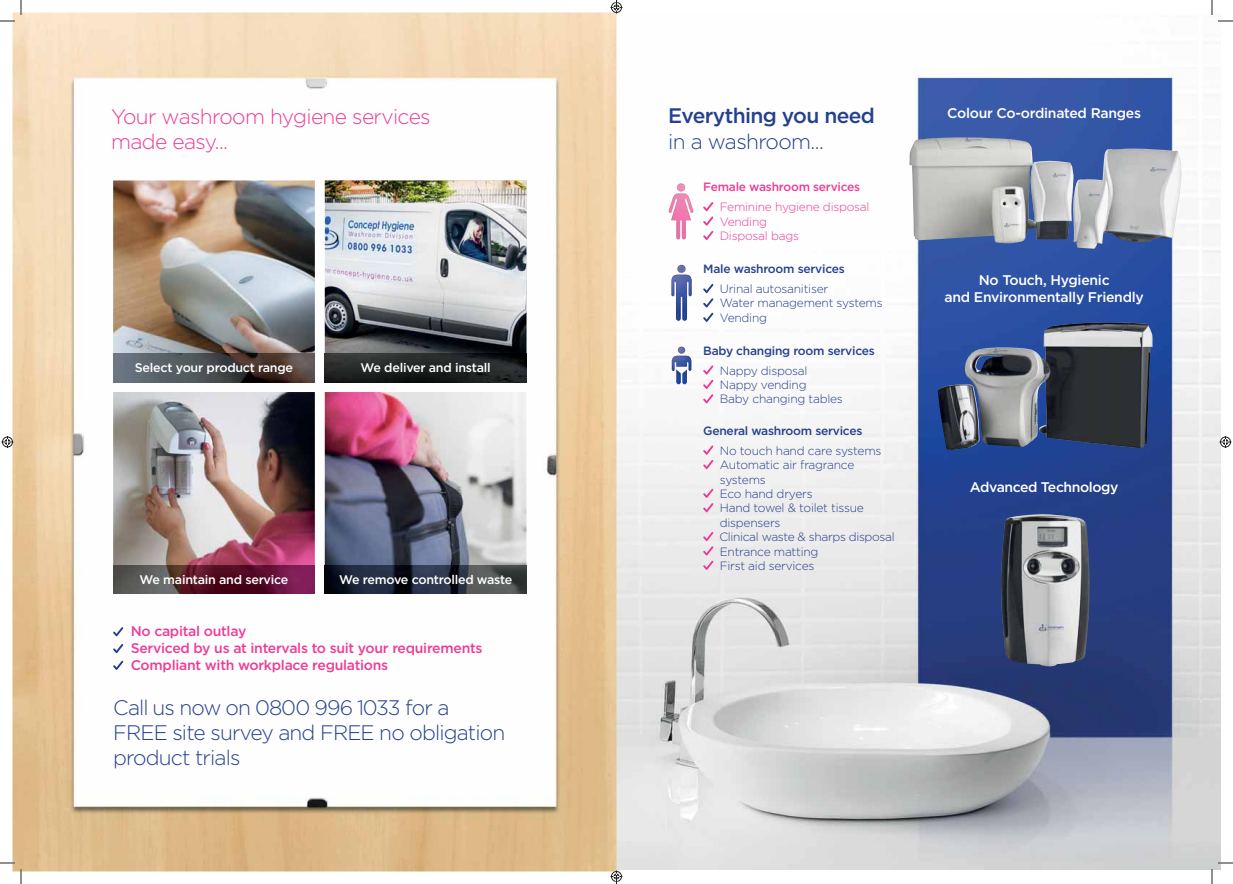
<style>
.page{position:relative;width:1233px;height:884px;background:#fff}
.page>*{position:absolute;margin:0;border:0;box-sizing:border-box;transform-origin:0 0}
.t1{font:300 21px/25.2px "Gotham HTF";letter-spacing:-.04em;color:#25408e}
.t2{font:300 21px/25.2px "Gotham HTF";letter-spacing:-.03em;color:#ee3c96}
.t3{font:500 21px "Gotham HTF";letter-spacing:-.03em;color:#25408e}
.t4{font:500 14px/16.8px "Gotham HTF";letter-spacing:-.02em;color:#ee3c96}
.t5{font:500 14px/16.8px "Gotham HTF";letter-spacing:-.02em;color:#fff;text-align:center}
.t6{font:500 12.5px "Gotham HTF";letter-spacing:-.02em;color:#fff}
.t7{font:300 12px/14.4px "Gotham HTF";letter-spacing:-.02em;color:#25408e}
.t8{font:500 12px "Gotham HTF";letter-spacing:-.02em;color:#25408e}
.t9{font:300 12px/14.4px "Gotham HTF";letter-spacing:-.02em;color:#ee3c96}
.t10{font:500 12px "Gotham HTF";letter-spacing:-.02em;color:#ee3c96}
</style>
<div class="page">
<img style="left:616px;top:12px;width:604px;height:857px">
<img style="left:12px;top:13px;width:604px;height:858px">
<svg style="left:113px;top:627px;width:10px;height:9px"></svg>
<svg style="left:113px;top:644px;width:10px;height:9px"></svg>
<svg style="left:113px;top:661px;width:10px;height:9px"></svg>
<svg style="left:703px;top:445px;width:10px;height:24px"></svg>
<svg style="left:703px;top:489px;width:10px;height:23px"></svg>
<svg style="left:703px;top:532px;width:10px;height:23px"></svg>
<svg style="left:703px;top:561px;width:10px;height:9px"></svg>
<img style="left:113px;top:180px;width:202px;height:174px">
<img style="left:113px;top:392px;width:202px;height:173px">
<img style="left:325px;top:180px;width:201px;height:174px">
<img style="left:325px;top:392px;width:201px;height:173px">
<svg style="left:703px;top:202px;width:10px;height:38px"></svg>
<img style="left:668px;top:183px;width:26px;height:56px">
<svg style="left:703px;top:284px;width:10px;height:23px"></svg>
<svg style="left:703px;top:313px;width:10px;height:9px"></svg>
<img style="left:671px;top:265px;width:21px;height:56px">
<svg style="left:703px;top:365px;width:10px;height:38px"></svg>
<img style="left:671px;top:346px;width:21px;height:38px">
<img style="left:937px;top:322px;width:215px;height:128px">
<img style="left:909px;top:137px;width:273px;height:112px">
<img style="left:113px;top:354px;width:202px;height:28px">
<img style="left:113px;top:565px;width:202px;height:29px">
<img style="left:325px;top:354px;width:201px;height:28px">
<img style="left:325px;top:565px;width:201px;height:29px">
<img style="left:1000px;top:514px;width:89px;height:152px">
<svg style="left:1218px;top:20px;width:15px;height:2px"></svg>
<svg style="left:1218px;top:862px;width:15px;height:2px"></svg>
<svg style="left:0;top:0;width:22px;height:22px"></svg>
<svg style="left:0;top:862px;width:22px;height:22px"></svg>
<svg style="left:1211px;top:0;width:1px;height:15px"></svg>
<svg style="left:1211px;top:869px;width:1px;height:15px"></svg>
<svg style="left:2px;top:436px;width:12px;height:12px"></svg>
<svg style="left:1219px;top:436px;width:12px;height:12px"></svg>
<svg style="left:610px;top:0;width:12px;height:13px"></svg>
<svg style="left:610px;top:870px;width:12px;height:14px"></svg>
<h1 class="t2" style="left:111px;top:105px;width:321px">Your washroom hygiene services made easy...</h1>
<h1 class="t3" style="left:668px;top:108px;width:208px">Everything you need</h1>
<h1 class="t1" style="left:668px;top:130px;width:157px">in a washroom...</h1>
<p class="t6" style="left:135px;top:363px;width:160px">Select your product range</p>
<p class="t6" style="left:360px;top:363px;width:132px">We deliver and install</p>
<p class="t6" style="left:140px;top:574px;width:150px">We maintain and service</p>
<p class="t6" style="left:339px;top:574px;width:175px">We remove controlled waste</p>
<p class="t4" style="left:131px;top:624px;width:353px">No capital outlay<br>Serviced by us at intervals to suit your requirements<br>Compliant with workplace regulations</p>
<h1 class="t1" style="left:113px;top:696px;width:394px">Call us now on 0800 996 1033 for a<br>FREE site survey and FREE no obligation product trials</h1>
<p class="t10" style="left:703px;top:182px;width:158px">Female washroom services</p>
<p class="t9" style="left:720px;top:201px;width:151px">Feminine hygiene disposal<br>Vending<br>Disposal bags</p>
<p class="t8" style="left:703px;top:264px;width:143px">Male washroom services</p>
<p class="t7" style="left:720px;top:282px;width:164px">Urinal autosanitiser<br>Water management systems<br>Vending</p>
<p class="t8" style="left:703px;top:346px;width:173px">Baby changing room services</p>
<p class="t7" style="left:720px;top:364px;width:125px">Nappy disposal<br>Nappy vending<br>Baby changing tables</p>
<p class="t8" style="left:703px;top:426px;width:161px">General washroom services</p>
<p class="t7" style="left:719px;top:444px;width:177px">No touch hand care systems<br>Automatic air fragrance systems<br>Eco hand dryers<br>Hand towel &amp; toilet tissue dispensers<br>Clinical waste &amp; sharps disposal<br>Entrance matting<br>First aid services</p>
<p class="t5" style="left:947px;top:106px;width:195px">Colour Co-ordinated Ranges</p>
<p class="t5" style="left:944px;top:273px;width:201px">No Touch, Hygienic<br>and Environmentally Friendly</p>
<p class="t5" style="left:970px;top:480px;width:150px">Advanced Technology</p>
</div>
